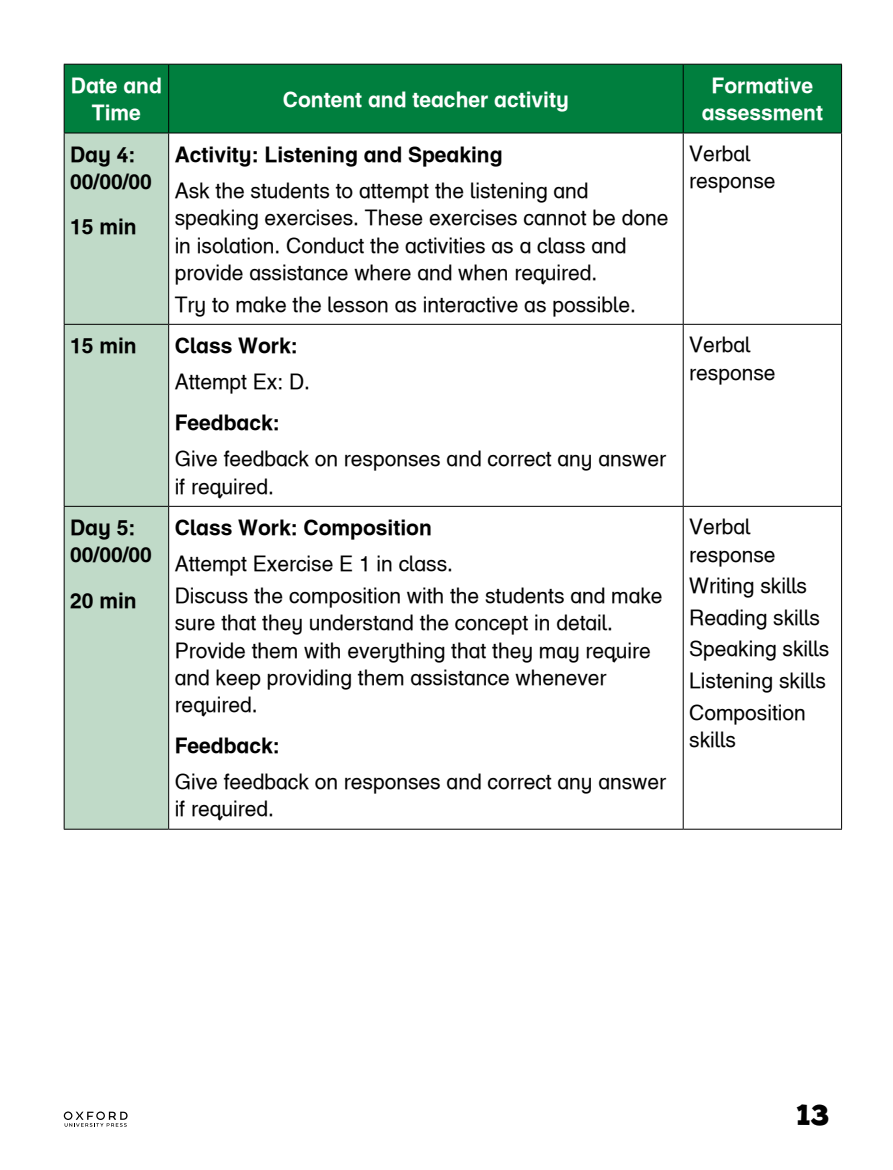
<style>
.page{position:relative;width:893px;height:1170px;background:#fff}
.page>*{position:absolute;margin:0;border:0;box-sizing:border-box;transform-origin:0 0}
.t1{font:700 30.75px "Billy";color:#000}
.t2{font:21px/27.3px "Helvetica Infant OUP";color:#000}
.t3{font:21px/27.3px "Helvetica Infant OUP Bold";color:#000}
.t4{font:21px/27.3px "Helvetica Infant OUP Bold";color:#fff;text-align:center}
</style>
<div class="page">
<div style="left:65px;top:65px;width:776px;height:68px;background:#007f3e"></div>
<div style="left:65px;top:134px;width:103px;height:694px;background:#c0dac8"></div>
<hr style="left:64px;top:64px;width:105px;height:1px;background:#000">
<hr style="left:64px;top:65px;width:1px;height:68px;background:#000">
<hr style="left:169px;top:64px;width:514px;height:1px;background:#000">
<hr style="left:168px;top:65px;width:1px;height:68px;background:#000">
<hr style="left:683px;top:64px;width:159px;height:1px;background:#000">
<hr style="left:683px;top:65px;width:1px;height:68px;background:#000">
<hr style="left:841px;top:65px;width:1px;height:68px;background:#000">
<hr style="left:64px;top:133px;width:105px;height:1px;background:#000">
<hr style="left:169px;top:133px;width:514px;height:1px;background:#000">
<hr style="left:683px;top:133px;width:159px;height:1px;background:#000">
<hr style="left:64px;top:133px;width:1px;height:191px;background:#000">
<hr style="left:168px;top:133px;width:1px;height:191px;background:#000">
<hr style="left:683px;top:133px;width:1px;height:191px;background:#000">
<hr style="left:841px;top:133px;width:1px;height:191px;background:#000">
<hr style="left:64px;top:324px;width:105px;height:1px;background:#000">
<hr style="left:64px;top:325px;width:1px;height:181px;background:#000">
<hr style="left:169px;top:324px;width:514px;height:1px;background:#000">
<hr style="left:168px;top:325px;width:1px;height:181px;background:#000">
<hr style="left:683px;top:324px;width:159px;height:1px;background:#000">
<hr style="left:683px;top:325px;width:1px;height:181px;background:#000">
<hr style="left:841px;top:325px;width:1px;height:181px;background:#000">
<hr style="left:64px;top:506px;width:105px;height:1px;background:#000">
<hr style="left:64px;top:506px;width:1px;height:322px;background:#000">
<hr style="left:169px;top:506px;width:514px;height:1px;background:#000">
<hr style="left:168px;top:506px;width:1px;height:322px;background:#000">
<hr style="left:683px;top:506px;width:159px;height:1px;background:#000">
<hr style="left:683px;top:506px;width:1px;height:322px;background:#000">
<hr style="left:841px;top:506px;width:1px;height:322px;background:#000">
<hr style="left:64px;top:828px;width:105px;height:1px;background:#000">
<hr style="left:169px;top:828px;width:514px;height:1px;background:#000">
<hr style="left:683px;top:828px;width:159px;height:1px;background:#000">
<svg style="left:64px;top:1111px;width:64px;height:15px"></svg>
<p class="t4" style="left:71px;top:72px;width:92px">Date and<br>Time</p>
<p class="t3" style="left:70px;top:140px;width:83px">Day 4:<br>00/00/00</p>
<p class="t3" style="left:70px;top:213px;width:68px">15 min</p>
<p class="t4" style="left:283px;top:85px;width:287px">Content and teacher activity</p>
<p class="t3" style="left:175px;top:140px;width:329px">Activity: Listening and Speaking</p>
<p class="t2" style="left:175px;top:177px;width:495px">Ask the students to attempt the listening and speaking exercises. These exercises cannot be done in isolation. Conduct the activities as a class and provide assistance where and when required.</p>
<p class="t2" style="left:175px;top:290px;width:463px">Try to make the lesson as interactive as possible.</p>
<p class="t3" style="left:70px;top:331px;width:68px">15 min</p>
<p class="t3" style="left:175px;top:331px;width:125px">Class Work:</p>
<p class="t2" style="left:175px;top:368px;width:137px">Attempt Ex: D.</p>
<p class="t3" style="left:175px;top:408px;width:107px">Feedback:</p>
<p class="t2" style="left:175px;top:445px;width:493px">Give feedback on responses and correct any answer if required.</p>
<p class="t3" style="left:70px;top:513px;width:83px">Day 5:<br>00/00/00</p>
<p class="t3" style="left:70px;top:586px;width:68px">20 min</p>
<p class="t3" style="left:175px;top:513px;width:259px">Class Work: Composition</p>
<p class="t2" style="left:175px;top:548px;width:489px;line-height:31.5px">Attempt Exercise E 1 in class.<br>Discuss the composition with the students and make</p>
<p class="t2" style="left:175px;top:609px;width:478px">sure that they understand the concept in detail.<br>Provide them with everything that they may require and keep providing them assistance whenever required.</p>
<p class="t3" style="left:175px;top:731px;width:107px">Feedback:</p>
<p class="t2" style="left:175px;top:768px;width:493px">Give feedback on responses and correct any answer if required.</p>
<p class="t4" style="left:702px;top:72px;width:123px">Formative assessment</p>
<p class="t2" style="left:689px;top:140px;width:88px">Verbal response</p>
<p class="t2" style="left:689px;top:331px;width:88px">Verbal response</p>
<p class="t2" style="left:689px;top:513px;width:88px">Verbal response</p>
<p class="t2" style="left:689px;top:570px;width:142px;line-height:31.5px">Writing skills<br>Reading skills<br>Speaking skills<br>Listening skills<br>Composition</p>
<p class="t2" style="left:689px;top:725px;width:48px">skills</p>
<h1 class="t1" style="left:796px;top:1097px;width:34px">13</h1>
</div>
